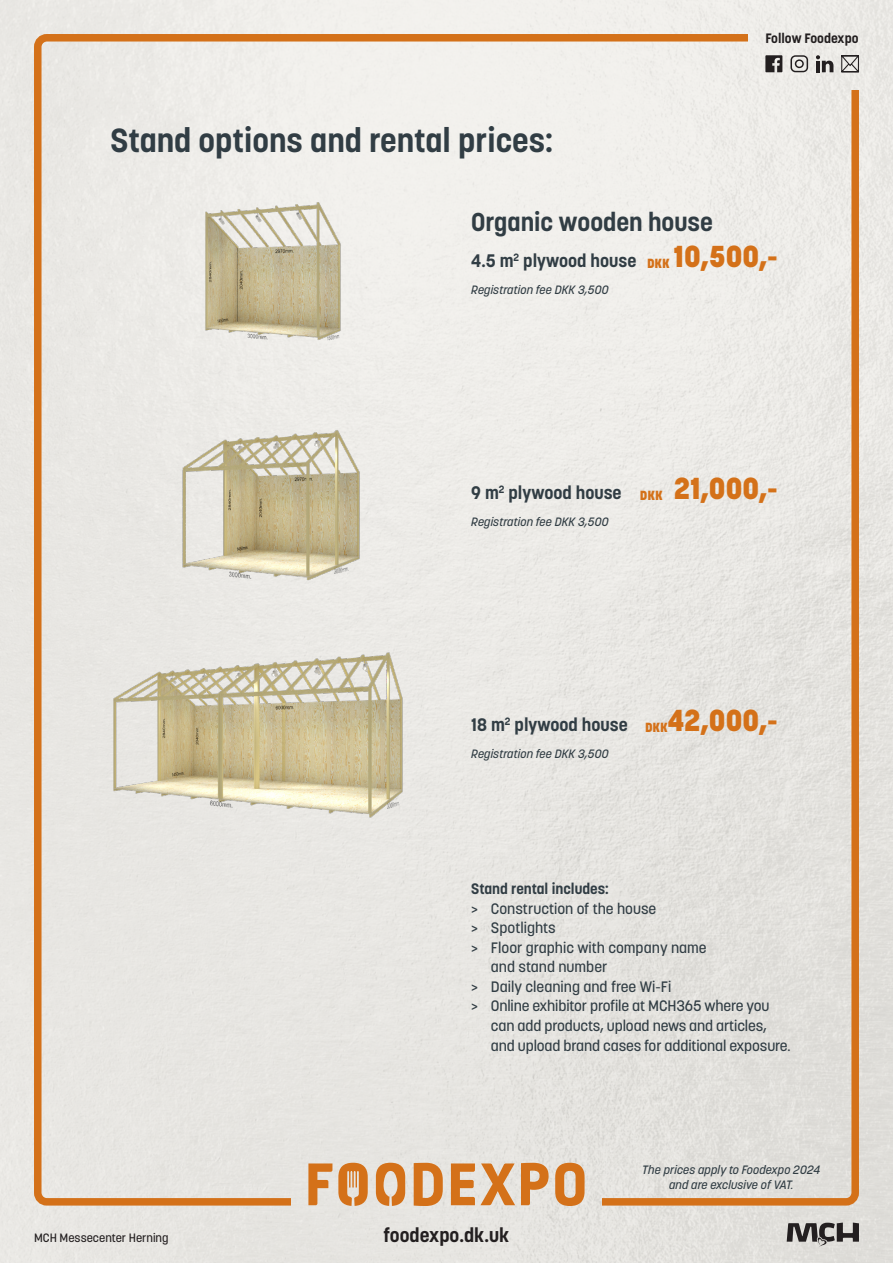
<style>
.page{position:relative;width:893px;height:1263px;background:#e9e7e3}
.page>*{position:absolute;margin:0;border:0;box-sizing:border-box;transform-origin:0 0}
.t1{font:700 33px "Korolev";color:#313d44}
.t2{font:800 30px "Korolev";color:#d47119}
.t3{font:700 25.5px "Korolev";color:#313d44}
.t4{font:700 19.5px "Korolev";color:#231f20}
.t5{font:700 18px "Korolev";color:#313d44}
.t6{font:500 15px/19.5px "Korolev";letter-spacing:-.01em;color:#313d44}
.t7{font:700 15px "Korolev";color:#313d44}
.t8{font:700 13.5px "Korolev";color:#231f20}
.t9{font:italic 500 12px/15px "Korolev";color:#313d44;text-align:center}
.t10{font:500 12px "Korolev";color:#231f20}
.s1{font-weight:800;font-size:13.05px;color:#d47119}
</style>
<div class="page">
<div style="left:34px;top:34px;width:825px;height:1171px;border:8px solid #d47119;border-radius:9px"></div>
<div style="left:748px;top:26px;width:115px;height:63px;background:#f2f0eb"></div>
<div style="left:291px;top:1148px;width:311px;height:68px;background:#e6e5e1"></div>
<svg style="left:308px;top:1163px;width:277px;height:43px"></svg>
<svg style="left:787px;top:1222px;width:72px;height:25px"></svg>
<svg style="left:790px;top:55px;width:18px;height:17px"></svg>
<svg style="left:765px;top:55px;width:17px;height:17px"></svg>
<svg style="left:816px;top:55px;width:17px;height:17px"></svg>
<svg style="left:841px;top:53px;width:18px;height:20px"></svg>
<img style="left:153px;top:158px;width:318px;height:224px">
<img style="left:126px;top:388px;width:360px;height:196px">
<img style="left:113px;top:652px;width:358px;height:179px">
<p class="t1" style="left:111px;top:119px;width:444px">Stand options and rental prices:</p>
<p class="t8" style="left:765px;top:30px;width:95px">Follow Foodexpo</p>
<p class="t3" style="left:471px;top:205px;width:243px">Organic wooden house</p>
<p class="t5" style="left:471px;top:249px;width:200px">4.5 m<sup>2</sup> plywood house <span class="s1">DKK</span></p>
<p class="t2" style="left:674px;top:238px;width:105px">10,500,-</p>
<p class="t9" style="left:471px;top:282px;width:139px">Registration fee DKK 3,500</p>
<p class="t5" style="left:471px;top:481px;width:193px">9 m<sup>2</sup> plywood house <span class="s1">DKK</span></p>
<p class="t2" style="left:674px;top:470px;width:105px">21,000,-</p>
<p class="t9" style="left:471px;top:514px;width:139px">Registration fee DKK 3,500</p>
<p class="t5" style="left:471px;top:713px;width:198px">18 m<sup>2</sup> plywood house <span class="s1">DKK</span></p>
<p class="t2" style="left:668px;top:702px;width:111px">42,000,-</p>
<p class="t9" style="left:471px;top:746px;width:139px">Registration fee DKK 3,500</p>
<p class="t7" style="left:471px;top:880px;width:139px">Stand rental includes:</p>
<p class="t6" style="left:471px;top:899px;width:187px">&gt; Construction of the house</p>
<p class="t6" style="left:471px;top:918px;width:86px">&gt; Spotlights</p>
<p class="t6" style="left:491px;top:938px;width:217px;text-indent:-20px">&gt; Floor graphic with company name and stand number</p>
<p class="t6" style="left:471px;top:977px;width:202px">&gt; Daily cleaning and free Wi-Fi</p>
<p class="t6" style="left:491px;top:996px;width:301px;text-indent:-20px">&gt; Online exhibitor profile at MCH365 where you can add products, upload news and articles, and upload brand cases for additional exposure.</p>
<p class="t10" style="left:34px;top:1230px;width:136px">MCH Messecenter Herning</p>
<p class="t4" style="left:384px;top:1222px;width:127px">foodexpo.dk.uk</p>
<p class="t9" style="left:642px;top:1162px;width:180px">The prices apply to Foodexpo 2024 and are exclusive of VAT.</p>
</div>
